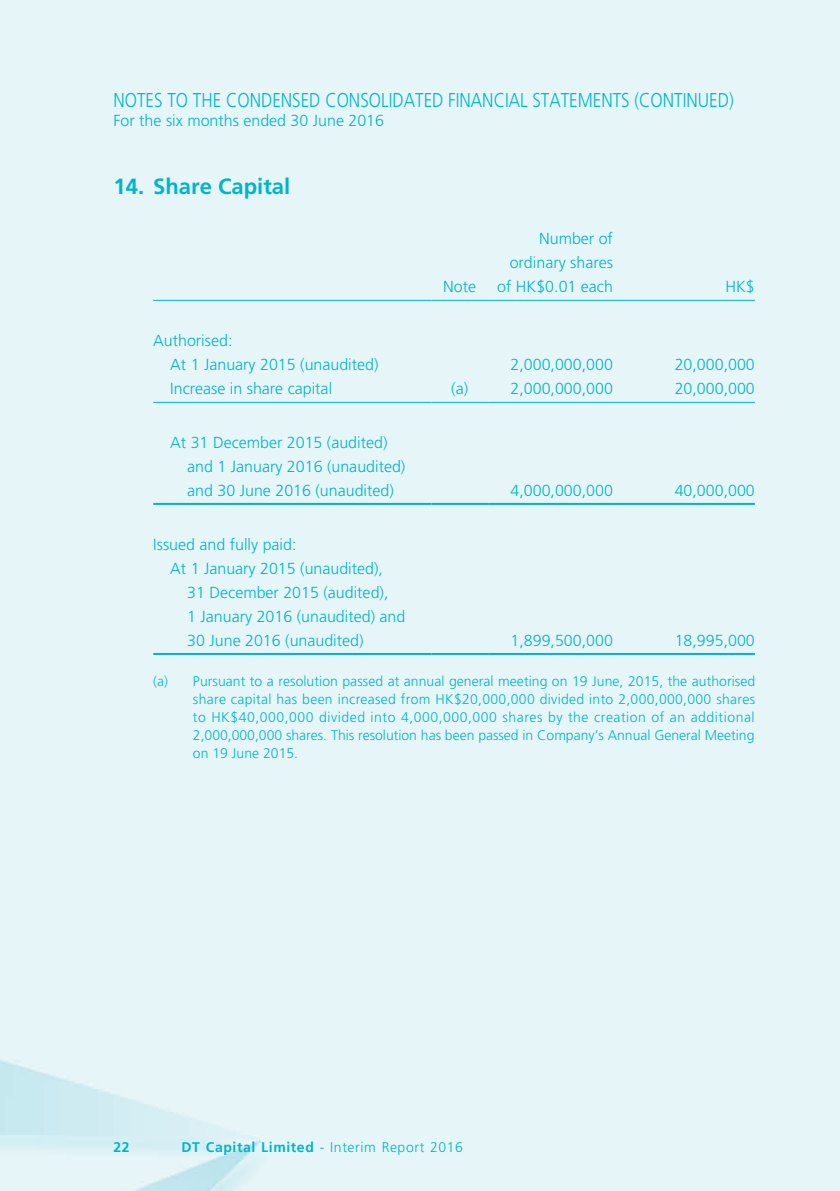
<style>
.page{position:relative;width:840px;height:1191px;background:#fff}
.page>*{position:absolute;margin:0;border:0;box-sizing:border-box;transform-origin:0 0}
.t1{font:700 22px "Frutiger LT Std";color:#00b5cb}
.t2{font:300 20px "Frutiger LT Std";color:#00b5cb;scale:.85 1}
.t3{font:300 16px/24px "Frutiger LT Std";color:#00b5cb}
.t4{font:300 14px/18px "Frutiger LT Std";color:#00b5cb;text-align:justify}
.t5{font:300 14px "Frutiger";letter-spacing:.04em;color:#00b5cb}
.t6{font:700 14px "Frutiger LT Std";color:#00b5cb}
.s1{font-weight:700}
</style>
<div class="page">
<div style="left:0;top:0;width:839px;height:1191px;background:#e6f5f8"></div>
<hr style="left:153px;top:300px;width:278px;height:1px;background:#00b5cb">
<hr style="left:431px;top:300px;width:57px;height:1px;background:#00b5cb">
<hr style="left:488px;top:300px;width:141px;height:1px;background:#00b5cb">
<hr style="left:629px;top:300px;width:125px;height:1px;background:#00b5cb">
<hr style="left:153px;top:402px;width:278px;height:1px;background:#00b5cb">
<hr style="left:431px;top:402px;width:57px;height:1px;background:#00b5cb">
<hr style="left:488px;top:402px;width:141px;height:1px;background:#00b5cb">
<hr style="left:629px;top:402px;width:125px;height:1px;background:#00b5cb">
<hr style="left:153px;top:503px;width:278px;height:2px;background:#00b5cb">
<hr style="left:431px;top:503px;width:57px;height:2px;background:#00b5cb">
<hr style="left:488px;top:503px;width:141px;height:2px;background:#00b5cb">
<hr style="left:629px;top:503px;width:125px;height:2px;background:#00b5cb">
<hr style="left:153px;top:653px;width:278px;height:2px;background:#00b5cb">
<hr style="left:431px;top:653px;width:57px;height:2px;background:#00b5cb">
<hr style="left:488px;top:653px;width:141px;height:2px;background:#00b5cb">
<hr style="left:629px;top:653px;width:125px;height:2px;background:#00b5cb">
<p class="t2" style="left:113px;top:89px;width:731px">NOTES TO THE CONDENSED CONSOLIDATED FINANCIAL STATEMENTS (CONTINU ED)</p>
<p class="t3" style="left:113px;top:109px;width:272px">For the six months ended 30 June 2016</p>
<h1 class="t1" style="left:113px;top:173px;width:178px">14. Share Capital</h1>
<p class="t3" style="left:170px;top:329px;width:210px;text-indent:-17px">Authorised:<br>At 1 January 2015 (unaudited)</p>
<p class="t3" style="left:443px;top:275px;width:34px">Note</p>
<p class="t3" style="left:497px;top:227px;width:117px;text-align:right">Number of ordinary shares of HK$0.01 each</p>
<p class="t3" style="left:725px;top:275px;width:31px">HK$</p>
<p class="t3" style="left:510px;top:353px;width:104px">2,000,000,000</p>
<p class="t3" style="left:674px;top:353px;width:82px">20,000,000</p>
<p class="t3" style="left:170px;top:377px;width:163px">Increase in share capital</p>
<p class="t3" style="left:451px;top:377px;width:18px">(a)</p>
<p class="t3" style="left:510px;top:377px;width:104px">2,000,000,000</p>
<p class="t3" style="left:674px;top:377px;width:82px">20,000,000</p>
<p class="t3" style="left:187px;top:431px;width:219px;text-indent:-17px">At 31 December 2015 (audited) and 1 January 2016 (unaudited) and 30 June 2016 (unaudited)</p>
<p class="t3" style="left:510px;top:479px;width:104px">4,000,000,000</p>
<p class="t3" style="left:674px;top:479px;width:82px">40,000,000</p>
<p class="t3" style="left:153px;top:533px;width:145px">Issued and fully paid:</p>
<p class="t3" style="left:170px;top:557px;width:214px">At 1 January 2015 (unaudited),</p>
<p class="t3" style="left:187px;top:581px;width:202px">31 December 2015 (audited),</p>
<p class="t3" style="left:187px;top:605px;width:219px">1 January 2016 (unaudited) and</p>
<p class="t3" style="left:187px;top:629px;width:178px">30 June 2016 (unaudited)</p>
<p class="t3" style="left:510px;top:629px;width:104px">1,899,500,000</p>
<p class="t3" style="left:674px;top:629px;width:82px">18,995,000</p>
<p class="t4" style="left:193px;top:672px;width:563px;text-indent:-40px">(a) Pursuant to a resolution passed at annual general meeting on 19 June, 2015, the authorised share capital has been increased from HK$20,000,000 divided into 2,000,000,000 shares to HK$40,000,000 divided into 4,000,000,000 shares by the creation of an additional 2,000,000,000 shares. This resolution has been passed in Company’s Annual General Meeting on 19 June 2015.</p>
<p class="t6" style="left:113px;top:1138px;width:18px">22</p>
<p class="t5" style="left:181px;top:1139px;width:283px"><span class="s1">DT Capital Limited</span> - Interim Report 2016</p>
</div>
